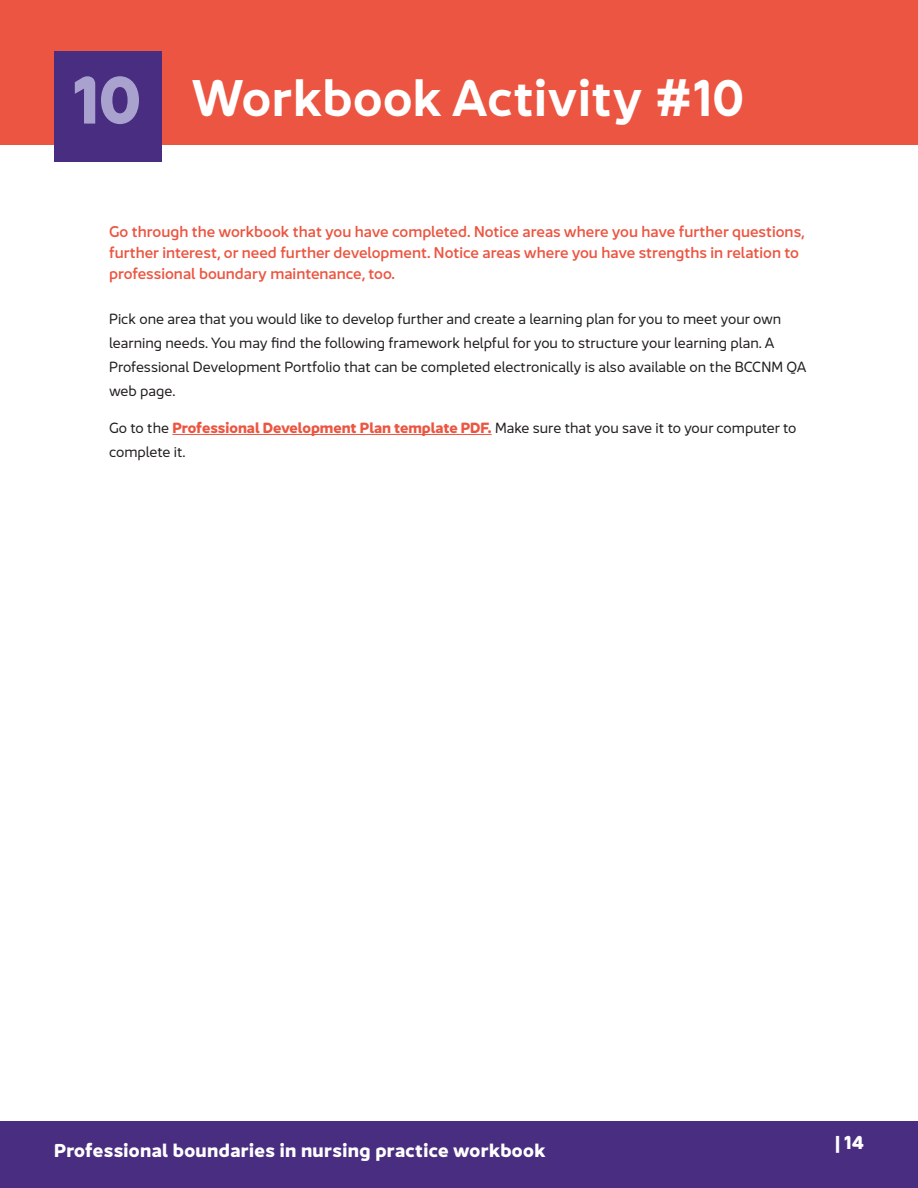
<style>
.page{position:relative;width:918px;height:1188px;background:#fff}
.page>*{position:absolute;margin:0;border:0;box-sizing:border-box;transform-origin:0 0}
.t1{font:700 64.5px "Jano Sans Pro";color:#a9a2cf}
.Header_-_top_section{font:600 49.5px "Jano Sans Pro";letter-spacing:.01em;color:#fff}
.t2{font:700 18px "Jano Sans Pro";letter-spacing:.02em;color:#fff}
.Intro_-_SALMON{font:500 15px/21px "Jano Sans Pro";color:#ec5541}
.Body{font:14.25px/24px "Jano Sans Pro";color:#231f20}
.s1{font-weight:700;color:#ec5541}
</style>
<div class="page">
<div style="left:0;top:0;width:918px;height:145px;background:#ec5541"></div>
<div style="left:0;top:1121px;width:918px;height:67px;background:#492d80"></div>
<div style="left:54px;top:52px;width:108px;height:110px;background:#492d80"></div>
<hr style="left:172px;top:434px;width:320px;height:1px;background:#ec5541">
<p class="t1" style="left:72px;top:44px;width:70px">10</p>
<p class="Header_-_top_section" style="left:191px;top:56px;width:554px">Workbook Activity #10</p>
<p class="Intro_-_SALMON" style="left:109px;top:220px;width:697px">Go through the workbook that you have completed. Notice areas where you have further questions, further interest, or need further development. Notice areas where you have strengths in relation to professional boundary maintenance, too.</p>
<p class="Body" style="left:109px;top:305px;width:699px">Pick one area that you would like to develop further and create a learning plan for you to meet your own learning needs. You may find the following framework helpful for you to structure your learning plan. A Professional Development Portfolio that can be completed electronically is also available on the BCCNM QA web page.</p>
<p class="Body" style="left:109px;top:415px;width:689px">Go to the <span class="s1">Professional Development Plan template PDF.</span> Make sure that you save it to your computer to complete it.</p>
<p class="t2" style="left:54px;top:1135px;width:493px">Professional boundaries in nursing practice workbook</p>
<p class="t2" style="left:835px;top:1127px;width:30px">| 14</p>
</div>
